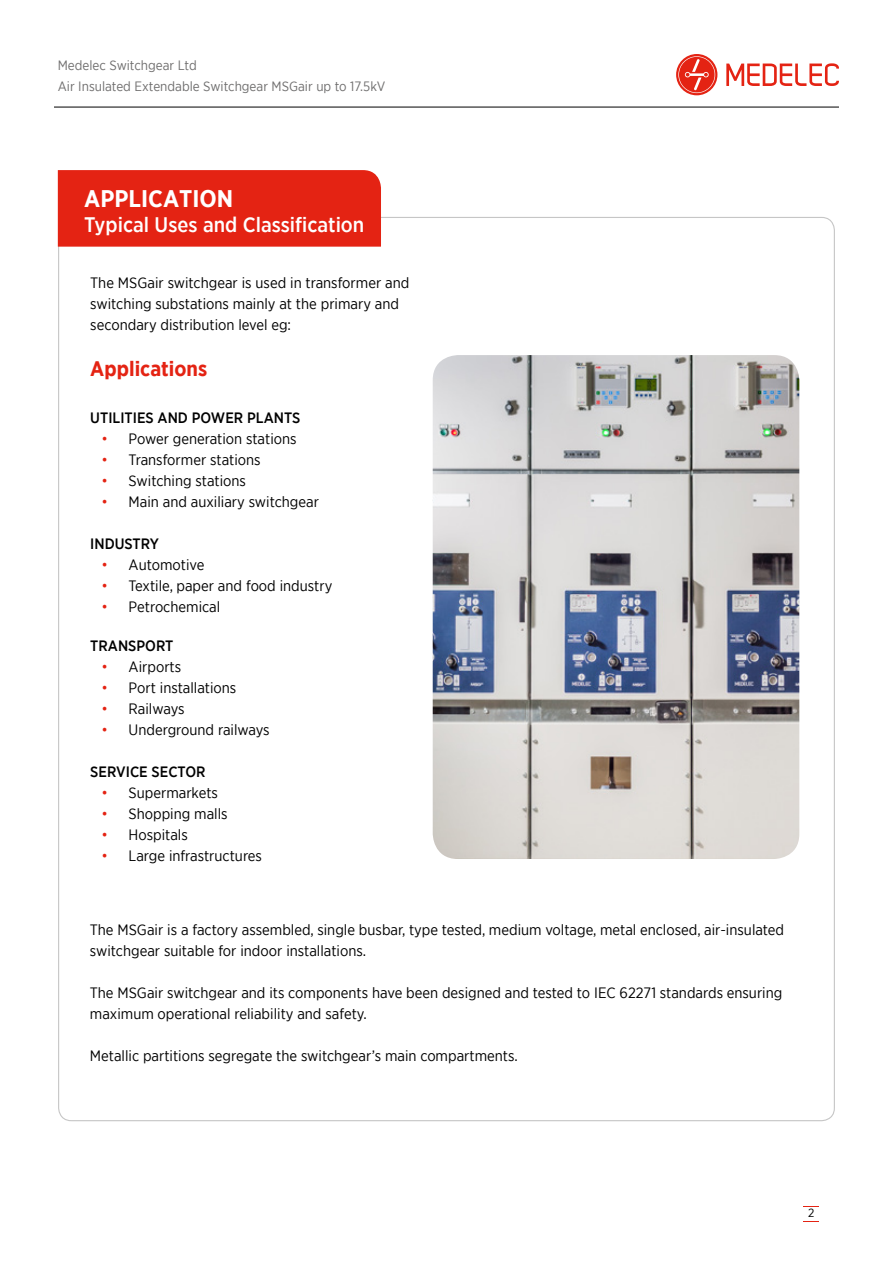
<style>
.page{position:relative;width:893px;height:1263px;background:#fff}
.page>*{position:absolute;margin:0;border:0;box-sizing:border-box;transform-origin:0 0}
.t1{font:700 24px "Gotham Narrow";color:#fff}
.t2{font:500 21px "Gotham Narrow";color:#fff}
.t3{font:700 21px "Gotham Narrow";color:#e42313}
.t4{font:15px/21px "Gotham Narrow";color:#000}
.t5{font:500 15px "Gotham Narrow";color:#000}
.t6{font:13.5px/21px "Gotham Narrow";color:#706f6f}
.t7{font:12px "Gotham Narrow";color:#000}
.s1{color:#e42313}
</style>
<div class="page">
<img style="left:433px;top:355px;width:366px;height:504px">
<div style="left:58px;top:170px;width:323px;height:77px;background:#e42313"></div>
<svg style="left:676px;top:54px;width:41px;height:41px"></svg>
<svg style="left:678px;top:56px;width:37px;height:37px"></svg>
<svg style="left:726px;top:63px;width:113px;height:23px"></svg>
<hr style="left:54px;top:107px;width:785px;height:1px;background:#000">
<svg style="left:803px;top:1221px;width:16px;height:1px"></svg>
<p class="t6" style="left:58px;top:54px;width:329px">Medelec Switchgear Ltd<br>Air Insulated Extendable Switchgear MSGair up to 17.5kV</p>
<h1 class="t1" style="left:84px;top:183px;width:150px">APPLICATION</h1>
<h2 class="t2" style="left:84px;top:212px;width:282px">Typical Uses and Classification</h2>
<p class="t4" style="left:90px;top:272px;width:321px">The MSGair switchgear is used in transformer and switching substations mainly at the primary and secondary distribution level eg:</p>
<h2 class="t3" style="left:90px;top:355px;width:118px">Applications</h2>
<p class="t5" style="left:90px;top:408px;width:211px">UTILITIES AND POWER PLANTS</p>
<p class="t4" style="left:102px;top:428px;width:196px"><span class="s1">•</span> Power generation stations</p>
<p class="t4" style="left:102px;top:449px;width:161px"><span class="s1">•</span> Transformer stations</p>
<p class="t4" style="left:102px;top:470px;width:146px"><span class="s1">•</span> Switching stations</p>
<p class="t4" style="left:102px;top:491px;width:219px"><span class="s1">•</span> Main and auxiliary switchgear</p>
<p class="t5" style="left:90px;top:534px;width:70px">INDUSTRY</p>
<p class="t4" style="left:102px;top:554px;width:104px"><span class="s1">•</span> Automotive</p>
<p class="t4" style="left:102px;top:575px;width:232px"><span class="s1">•</span> Textile, paper and food industry</p>
<p class="t4" style="left:102px;top:596px;width:120px"><span class="s1">•</span> Petrochemical</p>
<p class="t5" style="left:90px;top:636px;width:85px">TRANSPORT</p>
<p class="t4" style="left:102px;top:656px;width:81px"><span class="s1">•</span> Airports</p>
<p class="t4" style="left:102px;top:677px;width:136px"><span class="s1">•</span> Port installations</p>
<p class="t4" style="left:102px;top:698px;width:85px"><span class="s1">•</span> Railways</p>
<p class="t4" style="left:102px;top:719px;width:170px"><span class="s1">•</span> Underground railways</p>
<p class="t5" style="left:90px;top:762px;width:117px">SERVICE SECTOR</p>
<p class="t4" style="left:102px;top:782px;width:118px"><span class="s1">•</span> Supermarkets</p>
<p class="t4" style="left:102px;top:803px;width:128px"><span class="s1">•</span> Shopping malls</p>
<p class="t4" style="left:102px;top:824px;width:88px"><span class="s1">•</span> Hospitals</p>
<p class="t4" style="left:102px;top:845px;width:162px"><span class="s1">•</span> Large infrastructures</p>
<p class="t4" style="left:90px;top:919px;width:696px">The MSGair is a factory assembled, single busbar, type tested, medium voltage, metal enclosed, air-insulated switchgear suitable for indoor installations.</p>
<p class="t4" style="left:90px;top:982px;width:694px">The MSGair switchgear and its components have been designed and tested to IEC 62271 standards ensuring maximum operational reliability and safety.</p>
<p class="t4" style="left:90px;top:1045px;width:429px">Metallic partitions segregate the switchgear’s main compartments.</p>
<p class="t7" style="left:808px;top:1205px;width:8px">2</p>
</div>
